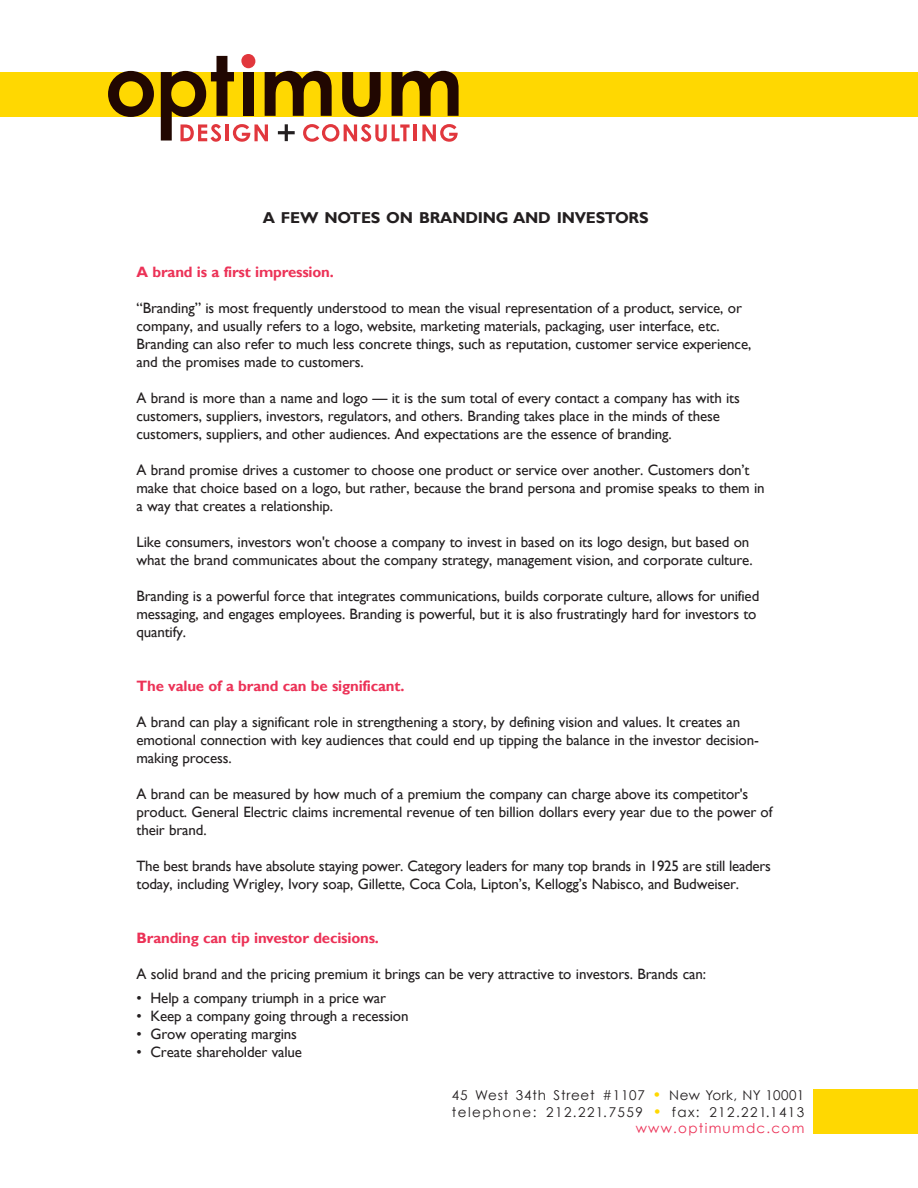
<style>
.page{position:relative;width:918px;height:1188px;background:#fff}
.page>*{position:absolute;margin:0;border:0;box-sizing:border-box;transform-origin:0 0}
.t1{font:700 15.75px "Gill Sans";letter-spacing:-.015em;color:#231f20}
.t2{font:15px/18px "Gill Sans";letter-spacing:-.01em;color:#231f20}
.t3{font:700 15px "Gill Sans";letter-spacing:-.01em;color:#ec3257}
.t4{font:13.5px/16.5px "Century Gothic";letter-spacing:.095em;color:#231f20;text-align:right}
.s1{font-weight:700;font-size:15px;color:#ffd801}
.s2{font-size:15px;color:#ffd801}
.s3{color:#ec3257}
</style>
<div class="page">
<div style="left:0;top:73px;width:918px;height:44px;background:#ffd801"></div>
<div style="left:814px;top:1089px;width:104px;height:45px;background:#ffd801"></div>
<svg style="left:108px;top:71px;width:46px;height:46px"></svg>
<div style="left:241px;top:54px;width:14px;height:14px;background:#e1373d;border-radius:50%"></div>
<svg style="left:161px;top:56px;width:298px;height:86px"></svg>
<p class="t1" style="left:263px;top:208px;width:387px">a few notes on branding and investors</p>
<p class="t3" style="left:136px;top:263px;width:199px">a brand is a first impression.</p>
<p class="t2" style="left:136px;top:299px;width:616px">“Branding” is most frequently understood to mean the visual representation of a product, service, or company, and usually refers to a logo, website, marketing materials, packaging, user interface, etc.<br>Branding can also refer to much less concrete things, such as reputation, customer service experience, and the promises made to customers.</p>
<p class="t2" style="left:137px;top:389px;width:605px">A brand is more than a name and logo — it is the sum total of every contact a company has with its customers, suppliers, investors, regulators, and others. Branding takes place in the minds of these customers, suppliers, and other audiences. And expectations are the essence of branding.</p>
<p class="t2" style="left:137px;top:461px;width:630px">A brand promise drives a customer to choose one product or service over another. Customers don’t make that choice based on a logo, but rather, because the brand persona and promise speaks to them in a way that creates a relationship.</p>
<p class="t2" style="left:137px;top:533px;width:618px">Like consumers, investors won't choose a company to invest in based on its logo design, but based on what the brand communicates about the company strategy, management vision, and corporate culture.</p>
<p class="t2" style="left:137px;top:587px;width:624px">Branding is a powerful force that integrates communications, builds corporate culture, allows for unified messaging, and engages employees. Branding is powerful, but it is also frustratingly hard for investors to quantify.</p>
<p class="t3" style="left:137px;top:677px;width:270px">the value of a brand can be significant.</p>
<p class="t2" style="left:137px;top:713px;width:624px">A brand can play a significant role in strengthening a story, by defining vision and values. It creates an emotional connection with key audiences that could end up tipping the balance in the investor decision&shy;making process.</p>
<p class="t2" style="left:137px;top:785px;width:637px">A brand can be measured by how much of a premium the company can charge above its competitor's product. General Electric claims incremental revenue of ten billion dollars every year due to the power of their brand.</p>
<p class="t2" style="left:136px;top:857px;width:636px">The best brands have absolute staying power. Category leaders for many top brands in 1925 are still leaders today, including Wrigley, Ivory soap, Gillette, Coca Cola, Lipton’s, Kellogg’s Nabisco, and Budweiser.</p>
<p class="t3" style="left:136px;top:929px;width:244px">branding can tip investor decisions.</p>
<p class="t2" style="left:136px;top:965px;width:571px">A solid brand and the pricing premium it brings can be very attractive to investors. Brands can:</p>
<p class="t2" style="left:136px;top:989px;width:251px">• Help a company triumph in a price war</p>
<p class="t2" style="left:136px;top:1007px;width:274px">• Keep a company going through a recession</p>
<p class="t2" style="left:136px;top:1025px;width:162px">• Grow operating margins</p>
<p class="t2" style="left:136px;top:1043px;width:167px">• Create shareholder value</p>
<p class="t4" style="left:452px;top:1086px;width:354px">45 West 34th Street #1107 <span class="s1">•</span> New York, NY 10001 telephone: 212.221.7559 <span class="s2">•</span> fax: 212.221.1413 <span class="s3">www.optimumdc.com</span></p>
</div>
